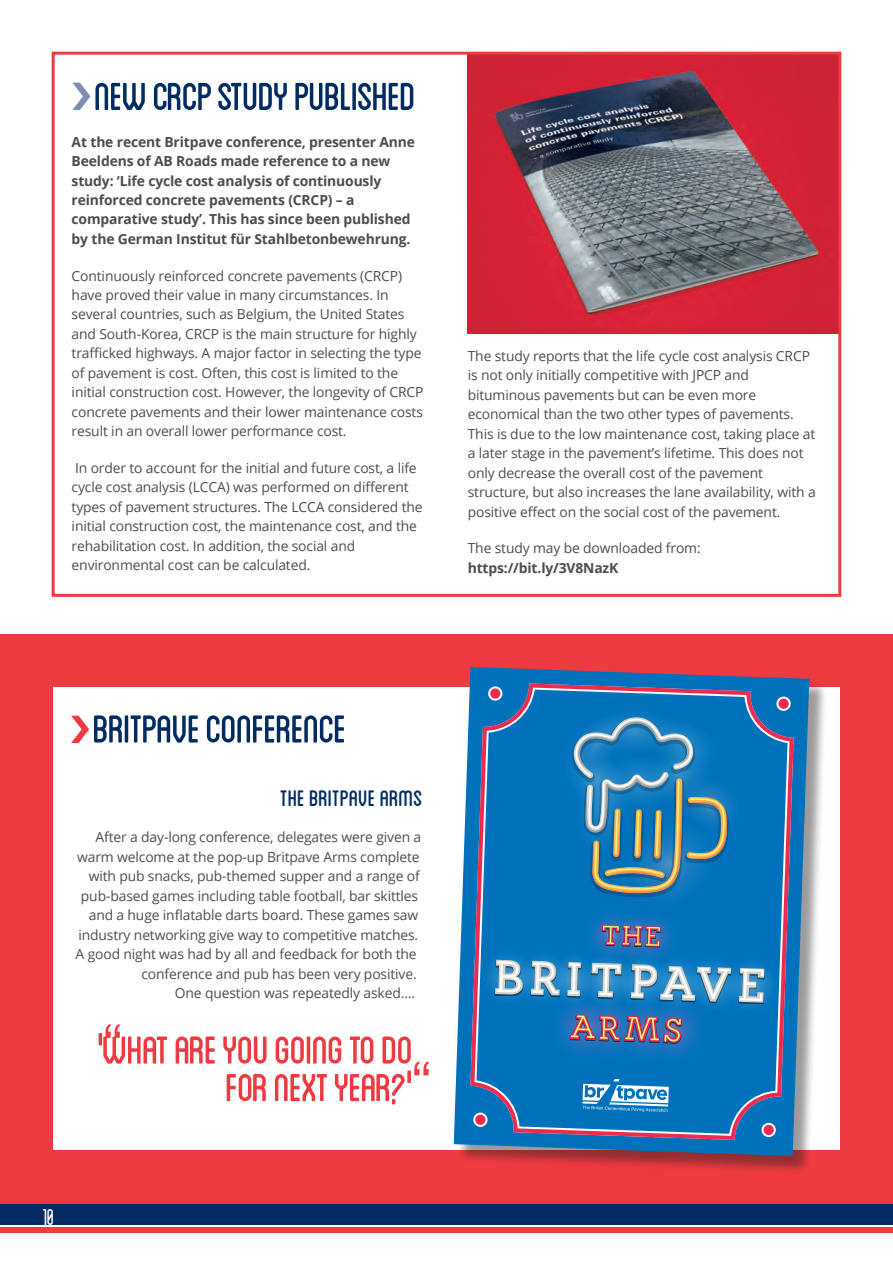
<style>
.page{position:relative;width:893px;height:1263px;background:#fff}
.page>*{position:absolute;margin:0;border:0;box-sizing:border-box;transform-origin:0 0}
.t1{font:54.75px "Blanch Caps";letter-spacing:-.03em;color:#002c62}
.t2{font:54.75px "Blanch Caps";letter-spacing:-.03em;color:#ee3a41}
.t3{font:31.5px "Blanch Caps";letter-spacing:-.01em;color:#002c62}
.t4{font:condensed 24px "Blanch";color:#fff}
.t5{font:13.8px/19.5px "Open Sans";letter-spacing:-.01em;color:#4b4c4d}
.t6{font:700 13.8px/19.5px "Open Sans";letter-spacing:-.01em;color:#4b4c4d}
</style>
<div class="page">
<div style="left:0;top:1203px;width:893px;height:22px;background:#002c62"></div>
<div style="left:0;top:1227px;width:893px;height:6px;background:#ee3a41"></div>
<div style="left:0;top:634px;width:893px;height:570px;background:#ee3a41"></div>
<div style="left:53px;top:687px;width:787px;height:463px;background:#fff"></div>
<div style="left:456px;top:670px;width:371px;height:504px;background:#231f20;opacity:.45"></div>
<svg style="left:454px;top:667px;width:355px;height:489px;fill:#0072bc"></svg>
<svg style="left:470px;top:683px;width:324px;height:457px;fill:#0072bc"></svg>
<svg style="left:472px;top:686px;width:319px;height:451px"></svg>
<img style="left:468px;top:56px;width:369px;height:277px">
<div style="left:52px;top:52px;width:789px;height:545px;border:3px solid #ee3a41"></div>
<h1 class="t1" style="left:94px;top:72px;width:324px">NEW CRCP STUDY PUBLISHED</h1>
<p class="t6" style="left:72px;top:131px;width:345px">At the recent Britpave conference, presenter Anne Beeldens of AB Roads made reference to a new study: ‘Life cycle cost analysis of continuously reinforced concrete pavements (CRCP) – a comparative study’. This has since been published by the German Institut für Stahlbetonbewehrung.</p>
<p class="t5" style="left:72px;top:265px;width:353px">Continuously reinforced concrete pavements (CRCP) have proved their value in many circumstances. In several countries, such as Belgium, the United States and South-Korea, CRCP is the main structure for highly trafficked highways. A major factor in selecting the type of pavement is cost. Often, this cost is limited to the initial construction cost. However, the longevity of CRCP concrete pavements and their lower maintenance costs result in an overall lower performance cost.</p>
<p class="t5" style="left:72px;top:458px;width:352px">In order to account for the initial and future cost, a life cycle cost analysis (LCCA) was performed on different types of pavement structures. The LCCA considered the initial construction cost, the maintenance cost, and the rehabilitation cost. In addition, the social and environmental cost can be calculated.</p>
<p class="t5" style="left:468px;top:346px;width:349px">The study reports that the life cycle cost analysis CRCP is not only initially competitive with JPCP and bituminous pavements but can be even more economical than the two other types of pavements.<br>This is due to the low maintenance cost, taking place at a later stage in the pavement’s lifetime. This does not only decrease the overall cost of the pavement structure, but also increases the lane availability, with a positive effect on the social cost of the pavement.</p>
<p class="t5" style="left:468px;top:538px;width:234px">The study may be downloaded from:</p>
<p class="t6" style="left:468px;top:558px;width:152px">https://bit.ly/3V8NazK</p>
<h1 class="t1" style="left:92px;top:704px;width:256px">BRITPAVE CONFERENCE</h1>
<h2 class="t3" style="left:280px;top:783px;width:144px">THE BRITPAVE ARMS</h2>
<p class="t5" style="left:96px;top:827px;width:327px">After a day-long conference, delegates were given a</p>
<p class="t5" style="left:77px;top:846px;width:344px">warm welcome at the pop-up Britpave Arms complete</p>
<p class="t5" style="left:89px;top:866px;width:333px">with pub snacks, pub-themed supper and a range of</p>
<p class="t5" style="left:81px;top:885px;width:339px">pub-based games including table football, bar skittles</p>
<p class="t5" style="left:89px;top:905px;width:331px">and a huge inflatable darts board. These games saw</p>
<p class="t5" style="left:78px;top:924px;width:341px">industry networking give way to competitive matches.</p>
<p class="t5" style="left:76px;top:944px;width:343px">A good night was had by all and feedback for both the</p>
<p class="t5" style="left:141px;top:963px;width:277px">conference and pub has been very positive.</p>
<p class="t5" style="left:175px;top:983px;width:242px">One question was repeatedly asked….</p>
<h1 class="t2" style="left:97px;top:1025px;width:318px">'“What are you going to do</h1>
<h1 class="t2" style="left:225px;top:1063px;width:190px">for next year?'</h1>
<h3 class="t4" style="left:43px;top:1204px;width:13px">10</h3>
</div>
